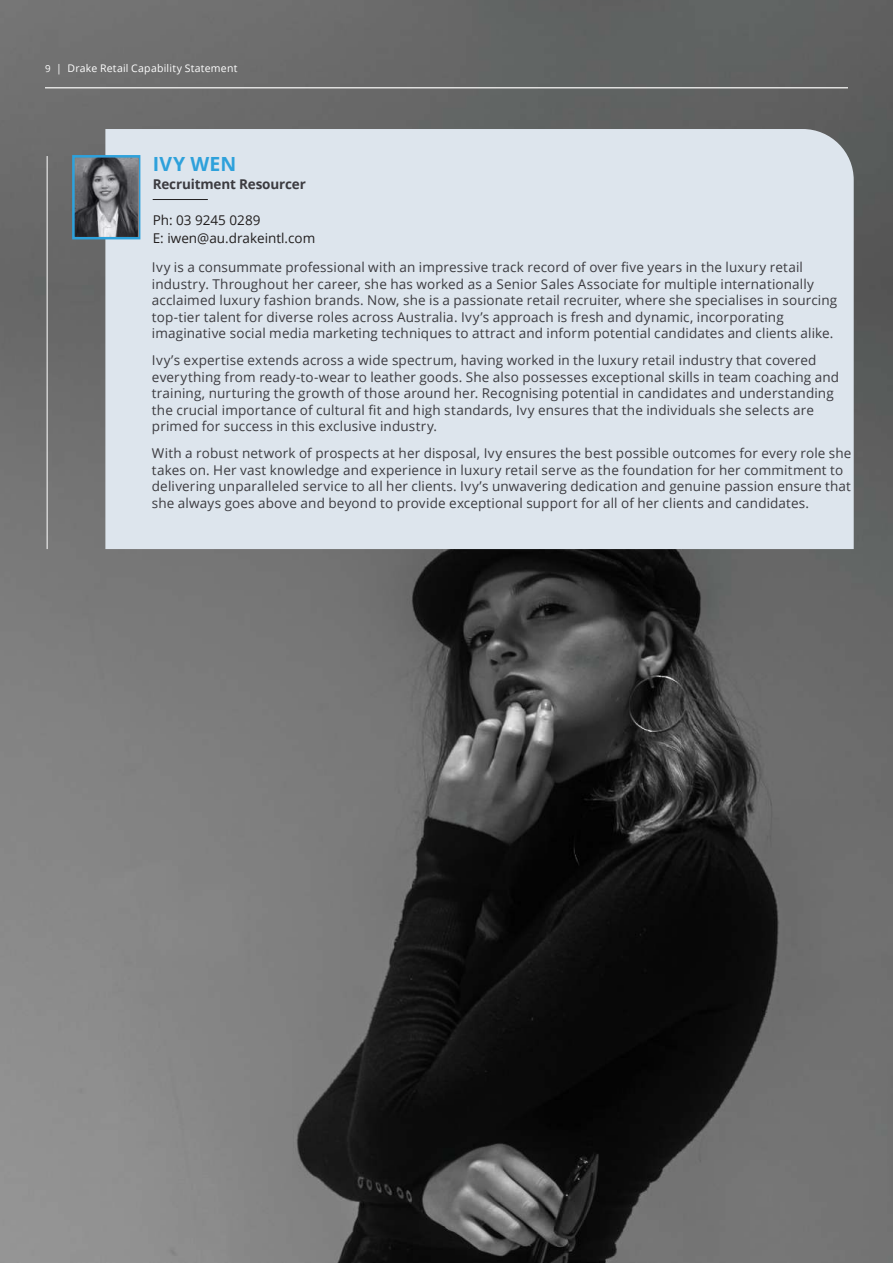
<style>
.page{position:relative;width:893px;height:1263px;background:#fff}
.page>*{position:absolute;margin:0;border:0;box-sizing:border-box;transform-origin:0 0}
.t1{font:700 19.5px "Open Sans";letter-spacing:.015em;color:#2ea1db}
.t2{font:13.5px/16.5px "Open Sans";letter-spacing:.01em;color:#3c3b40}
.t3{font:13.5px/18px "Open Sans";color:#221f1f}
.t4{font:700 13.5px "Open Sans";letter-spacing:-.01em;color:#3c3b40}
.t5{font:10.5px "Open Sans";letter-spacing:.02em;color:#fff}
.t6{font:9.75px "Open Sans";color:#fff}
</style>
<div class="page">
<img style="left:0;top:0;width:893px;height:285px">
<img style="left:0;top:285px;width:893px;height:978px">
<div style="left:105px;top:129px;width:749px;height:420px;background:#dde5ed"></div>
<div style="left:72px;top:155px;width:68px;height:84px;border:3px solid #2ea1db"></div>
<svg style="left:76px;top:159px;width:63px;height:78px;background:#67676b"></svg>
<hr style="left:153px;top:199px;width:55px;height:1px;background:#221f1f">
<hr style="left:47px;top:156px;width:1px;height:393px;background:#fff">
<hr style="left:45px;top:87px;width:803px;height:1px;background:#e0e0df">
<p class="t6" style="left:45px;top:65px;width:7px">9</p>
<p class="t5" style="left:56px;top:61px;width:183px">| Drake Retail Capability Statement</p>
<h1 class="t1" style="left:153px;top:156px;width:85px">IVY WEN</h1>
<p class="t4" style="left:153px;top:179px;width:155px">Recruitment Resourcer</p>
<p class="t3" style="left:153px;top:211px;width:164px">Ph: 03 9245 0289<br>E: iwen@au.drakeintl.com</p>
<p class="t2" style="left:152px;top:259px;width:687px">Ivy is a consummate professional with an impressive track record of over five years in the luxury retail industry. Throughout her career, she has worked as a Senior Sales Associate for multiple internationally acclaimed luxury fashion brands. Now, she is a passionate retail recruiter, where she specialises in sourcing top-tier talent for diverse roles across Australia. Ivy’s approach is fresh and dynamic, incorporating imaginative social media marketing techniques to attract and inform potential candidates and clients alike.</p>
<p class="t2" style="left:152px;top:352px;width:689px">Ivy’s expertise extends across a wide spectrum, having worked in the luxury retail industry that covered everything from ready-to-wear to leather goods. She also possesses exceptional skills in team coaching and training, nurturing the growth of those around her. Recognising potential in candidates and understanding the crucial importance of cultural fit and high standards, Ivy ensures that the individuals she selects are primed for success in this exclusive industry.</p>
<p class="t2" style="left:152px;top:445px;width:701px">With a robust network of prospects at her disposal, Ivy ensures the best possible outcomes for every role she takes on. Her vast knowledge and experience in luxury retail serve as the foundation for her commitment to delivering unparalleled service to all her clients. Ivy’s unwavering dedication and genuine passion ensure that she always goes above and beyond to provide exceptional support for all of her clients and candidates.</p>
</div>
